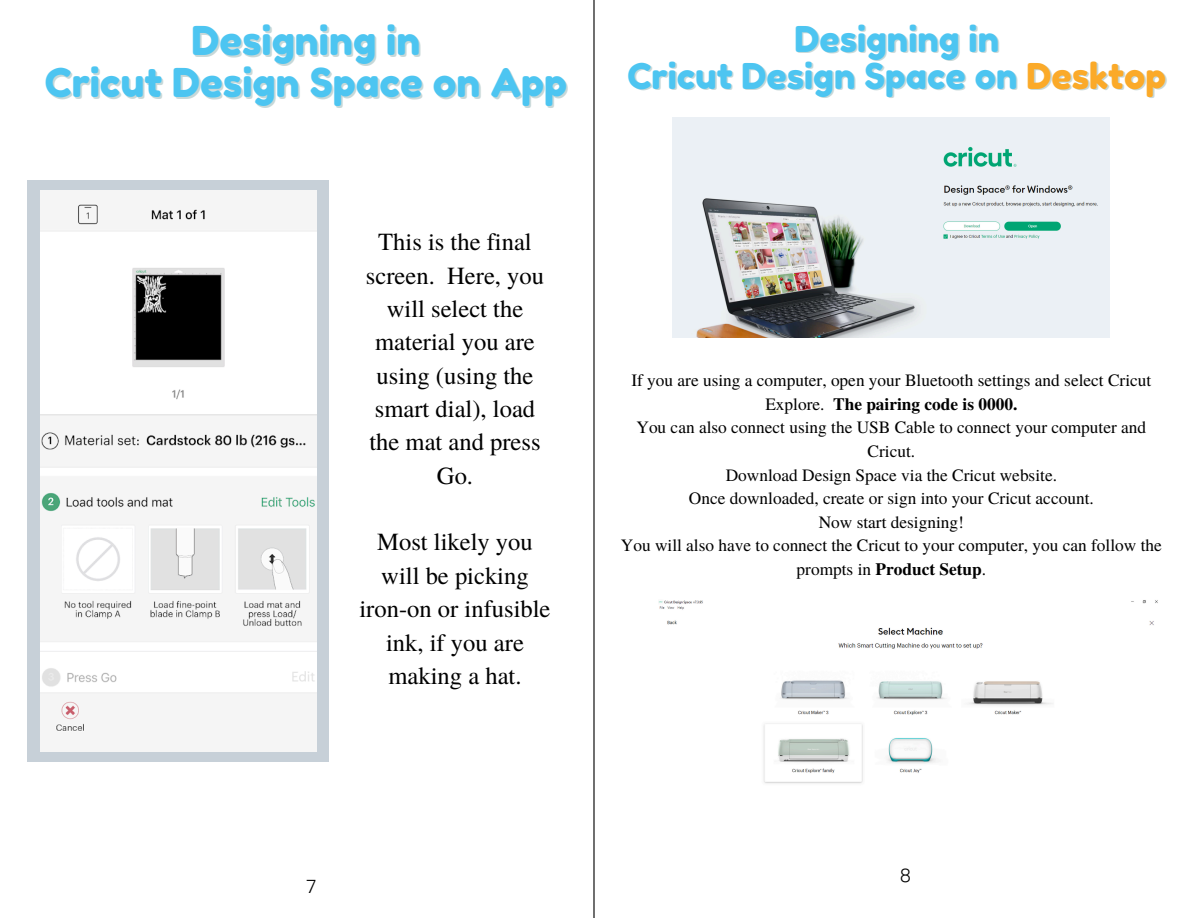
<style>
.page{position:relative;width:1188px;height:918px;background:#fff}
.page>*{position:absolute;margin:0;border:0;box-sizing:border-box;transform-origin:0 0}
.t1{font:39.6px "Fredoka One";color:#4dc5f1}
.t2{font:35.55px "Fredoka One";color:#4dc5f1}
.t3{font:24.6px/33.3px "Te X Gyre Termes";color:#000;text-align:center}
.t4{font:300 18px "Poppins";color:#000}
.t5{font:17.25px/23.7px "Te X Gyre Termes";color:#000;text-align:center}
.s1{color:#fbaa29}
.s2{font-weight:700}
</style>
<div class="page">
<hr style="left:593px;top:0;width:2px;height:918px;background:#000">
<div style="left:28px;top:180px;width:301px;height:582px;background:#c7d0d8"></div>
<img style="left:40px;top:191px;width:277px;height:560px">
<img style="left:673px;top:117px;width:436px;height:221px">
<img style="left:659px;top:600px;width:499px;height:184px">
<p class="t1" style="left:192px;top:17px;width:230px">Designing in</p>
<h3 class="t1" style="left:45px;top:58px;width:524px">Cricut Design Space on App</h3>
<h2 class="t3" style="left:366px;top:224px;width:180px">This is the final screen. Here, you will select the material you are using (using the smart dial), load the mat and press<br>Go.</h2>
<p class="t3" style="left:359px;top:524px;width:193px">Most likely you will be picking iron-on or infusible ink, if you are making a hat.</p>
<p class="t2" style="left:794px;top:17px;width:206px">Designing in</p>
<p class="t2" style="left:627px;top:54px;width:540px">Cricut Design Space on <span class="s1">Desktop</span></p>
<p class="t5" style="left:631px;top:368px;width:521px">If you are using a computer, open your Bluetooth settings and select Cricut<br>Explore. <span class="s2">The pairing code is 0000.</span></p>
<p class="t5" style="left:621px;top:415px;width:543px">You can also connect using the USB Cable to connect your computer and Cricut.<br>Download Design Space via the Cricut website.<br>Once downloaded, create or sign into your Cricut account.<br>Now start designing!<br>You will also have to connect the Cricut to your computer, you can follow the prompts in <span class="s2">Product Setup</span>.</p>
<h1 class="t4" style="left:306px;top:876px;width:12px">7</h1>
<p class="t4" style="left:900px;top:865px;width:13px">8</p>
</div>
